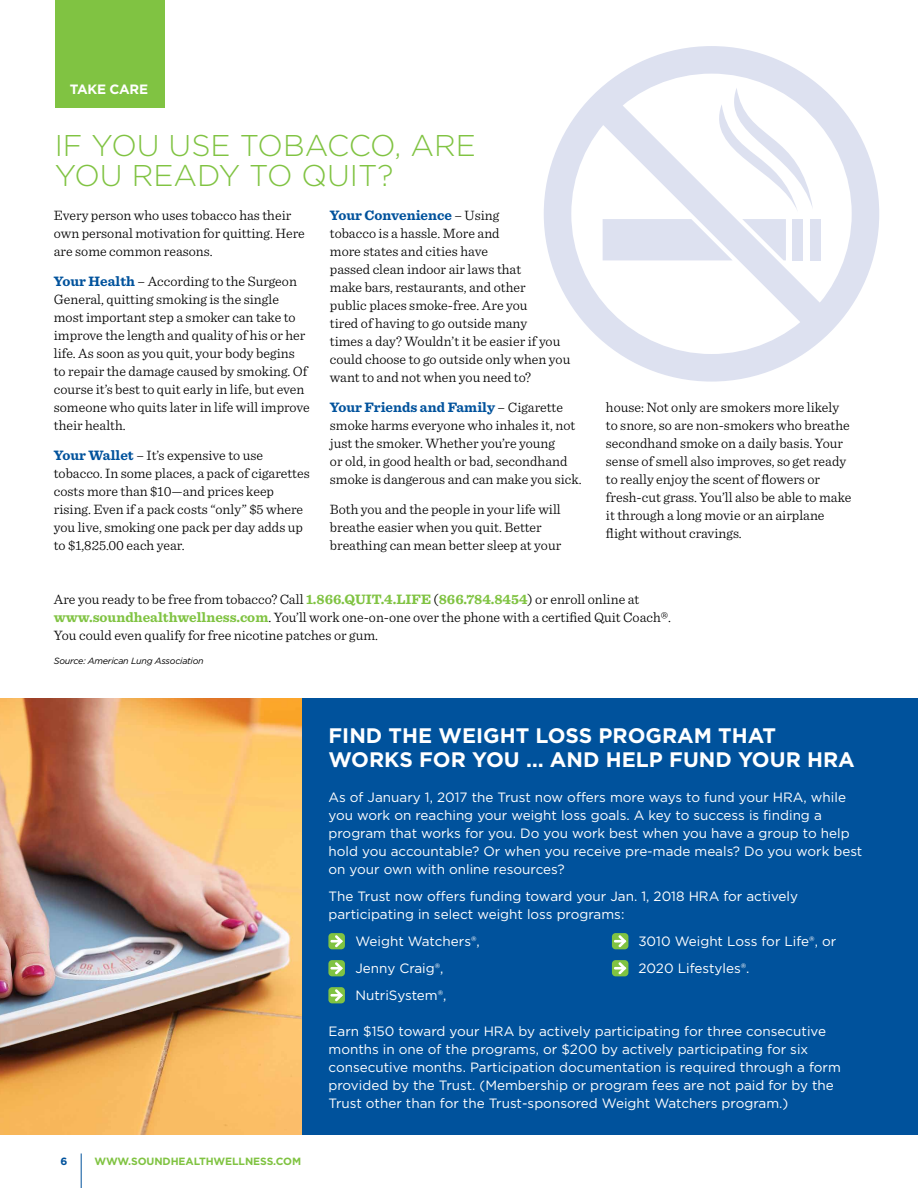
<style>
.page{position:relative;width:918px;height:1188px;background:#fff}
.page>*{position:absolute;margin:0;border:0;box-sizing:border-box;transform-origin:0 0}
.t1{font:300 30px/30px "Gotham";color:#80c342}
.t2{font:700 21px/24px "Gotham";color:#fff}
.t3{font:300 14.25px/18px "Sentinel";color:#000}
.t4{font:13.5px/18px "Gotham";color:#fff}
.t5{font:700 13.5px "Gotham";letter-spacing:-.02em;color:#fff}
.t6{font:700 10.5px "Gotham";letter-spacing:-.01em;color:#80c342}
.t7{font:700 10.5px "Gotham";color:#00529c}
.t8{font:italic 9px "Gotham";letter-spacing:-.025em;color:#000}
.s1{font-weight:700;color:#00529c}
.s2{font-weight:700;color:#80c342}
.s3{color:#000}
</style>
<div class="page">
<img style="left:0;top:698px;width:303px;height:437px">
<div style="left:303px;top:698px;width:615px;height:437px;background:#00529c"></div>
<hr style="left:81px;top:1154px;width:1px;height:34px;background:#00529c">
<div style="left:55px;top:0;width:110px;height:108px;background:#80c342"></div>
<svg style="left:544px;top:46px;width:335px;height:336px"></svg>
<svg style="left:593px;top:95px;width:237px;height:237px"></svg>
<div style="left:793px;top:219px;width:10px;height:41px;background:#dde1f0"></div>
<div style="left:810px;top:219px;width:10px;height:41px;background:#dde1f0"></div>
<svg style="left:704px;top:88px;width:109px;height:124px"></svg>
<svg style="left:742px;top:219px;width:44px;height:41px;background:#e1e4f1"></svg>
<div style="left:603px;top:219px;width:130px;height:41px;background:#dde1f0"></div>
<div style="left:328px;top:987px;width:17px;height:16px;background:#80c342;border-radius:4px"></div>
<svg style="left:330px;top:989px;width:13px;height:12px"></svg>
<div style="left:328px;top:960px;width:17px;height:16px;background:#80c342;border-radius:4px"></div>
<svg style="left:330px;top:962px;width:13px;height:12px"></svg>
<div style="left:328px;top:933px;width:17px;height:16px;background:#80c342;border-radius:4px"></div>
<svg style="left:330px;top:935px;width:13px;height:12px"></svg>
<div style="left:612px;top:960px;width:16px;height:16px;background:#80c342;border-radius:4px"></div>
<svg style="left:614px;top:962px;width:12px;height:12px"></svg>
<div style="left:612px;top:933px;width:16px;height:16px;background:#80c342;border-radius:4px"></div>
<svg style="left:614px;top:935px;width:12px;height:12px"></svg>
<p class="t5" style="left:70px;top:81px;width:80px">TAKE CARE</p>
<h1 class="t1" style="left:55px;top:130px;width:423px">IF YOU USE TOBACCO, ARE<br>YOU READY TO QUIT?</h1>
<p class="t3" style="left:54px;top:205px;width:252px">Every person who uses tobacco has their own personal motivation for quitting. Here are some common reasons.</p>
<p class="t3" style="left:54px;top:271px;width:258px"><span class="s1">Your Health</span> – According to the Surgeon General, quitting smoking is the single most important step a smoker can take to improve the length and quality of his or her life. As soon as you quit, your body begins to repair the damage caused by smoking. Of course it’s best to quit early in life, but even someone who quits later in life will improve their health.</p>
<p class="t3" style="left:54px;top:445px;width:257px"><span class="s1">Your Wallet</span> – It’s expensive to use tobacco. In some places, a pack of cigarettes costs more than $10—and prices keep rising. Even if a pack costs “only” $5 where you live, smoking one pack per day adds up to $1,825.00 each year.</p>
<p class="t3" style="left:330px;top:205px;width:242px"><span class="s1">Your Convenience</span> – Using<br>tobacco is a hassle. More and<br>more states and cities have<br>passed clean indoor air laws that<br>make bars, restaurants, and other<br>public places smoke-free. Are you<br>tired of having to go outside many<br>times a day? Wouldn’t it be easier if you could choose to go outside only when you want to and not when you need to?</p>
<p class="t3" style="left:330px;top:397px;width:253px"><span class="s1">Your Friends and Family</span> – Cigarette smoke harms everyone who inhales it, not just the smoker. Whether you’re young<br>or old, in good health or bad, secondhand smoke is dangerous and can make you sick.</p>
<p class="t3" style="left:330px;top:499px;width:233px">Both you and the people in your life will breathe easier when you quit. Better breathing can mean better sleep at your</p>
<p class="t3" style="left:606px;top:397px;width:247px">house: Not only are smokers more likely to snore, so are non-smokers who breathe secondhand smoke on a daily basis. Your sense of smell also improves, so get ready to really enjoy the scent of flowers or fresh-cut grass. You’ll also be able to make it through a long movie or an airplane flight without cravings.</p>
<p class="t3" style="left:54px;top:589px;width:619px">Are you ready to be free from tobacco? Call <span class="s2">1.866.QUIT.4.LIFE</span> (<span class="s2">866.784.8454</span>) or enroll online at <span class="s2">www.soundhealthwellness.com</span>. You’ll work one-on-one over the phone with a certified Quit Coach®.<br>You could even qualify for free nicotine patches or gum.</p>
<p class="t8" style="left:54px;top:655px;width:151px">Source: American Lung Association</p>
<h2 class="t2" style="left:329px;top:723px;width:528px">FIND THE WEIGHT LOSS PROGRAM THAT<br>WORKS FOR YOU … AND HELP FUND YOUR HRA</h2>
<p class="t4" style="left:329px;top:788px;width:535px">As of January 1, 2017 the Trust now offers more ways to fund your HRA, while you work on reaching your weight loss goals. A key to success is finding a program that works for you. Do you work best when you have a group to help hold you accountable? Or when you receive pre-made meals? Do you work best on your own with online resources?</p>
<p class="t4" style="left:329px;top:887px;width:471px">The Trust now offers funding toward your Jan. 1, 2018 HRA for actively participating in select weight loss programs:</p>
<p class="t4" style="left:329px;top:932px;width:153px"><span class="s3">•</span> Weight Watchers®,</p>
<p class="t4" style="left:329px;top:959px;width:117px"><span class="s3">•</span> Jenny Craig®,</p>
<p class="t4" style="left:329px;top:986px;width:120px"><span class="s3">•</span> NutriSystem®,</p>
<p class="t4" style="left:611px;top:932px;width:226px"><span class="s3">•</span> 3010 Weight Loss for Life®, or</p>
<p class="t4" style="left:611px;top:959px;width:140px"><span class="s3">•</span> 2020 Lifestyles®.</p>
<p class="t7" style="left:61px;top:1155px;width:8px">6</p>
<p class="t6" style="left:94px;top:1155px;width:208px">WWW.SOUNDHEALTHWELLNESS.COM</p>
<p class="t4" style="left:329px;top:1022px;width:514px">Earn $150 toward your HRA by actively participating for three consecutive months in one of the programs, or $200 by actively participating for six consecutive months. Participation documentation is required through a form provided by the Trust. (Membership or program fees are not paid for by the Trust other than for the Trust-sponsored Weight Watchers program.)</p>
</div>
